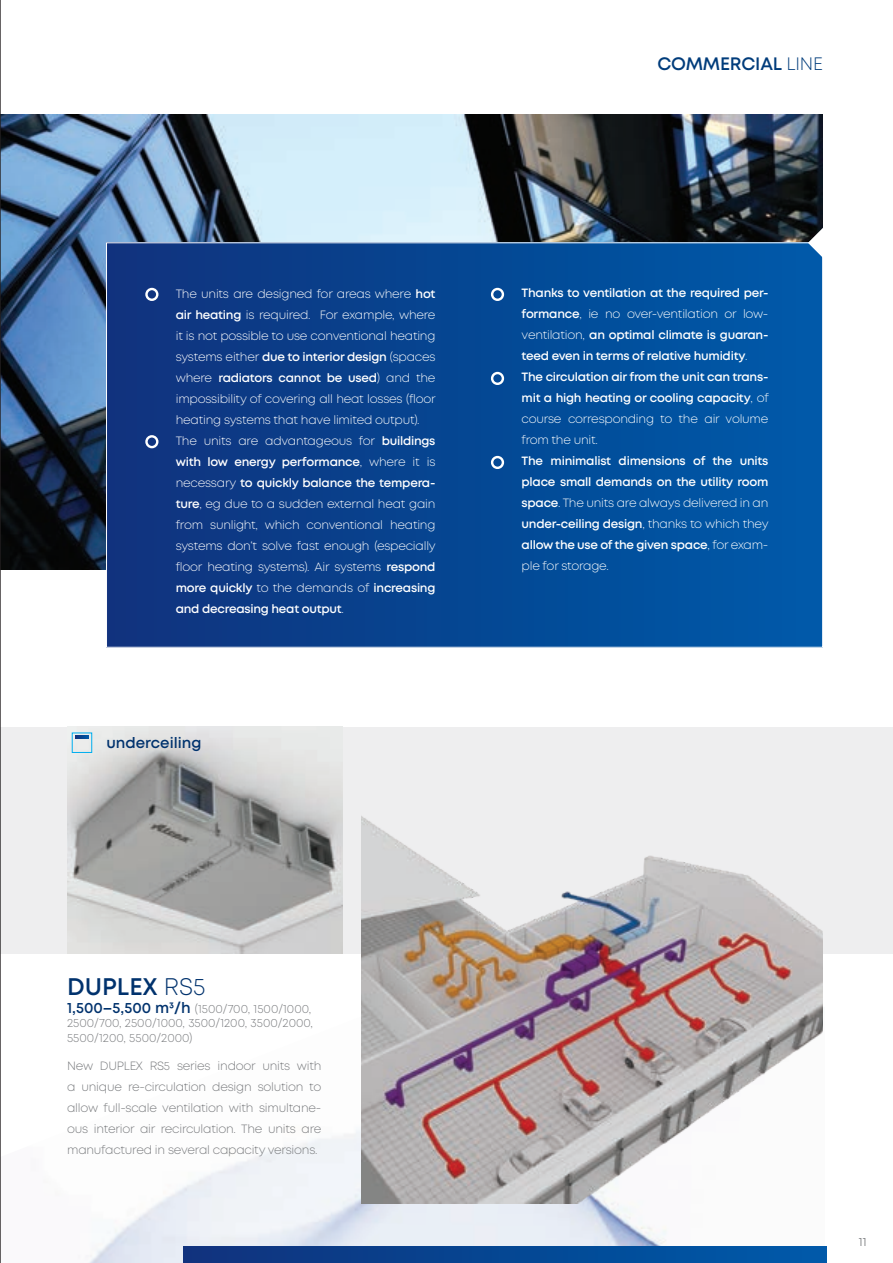
<style>
.page{position:relative;width:893px;height:1263px;background:#fff}
.page>*{position:absolute;margin:0;border:0;box-sizing:border-box;transform-origin:0 0}
.t1{font:600 24px "Mont";color:#00326d}
.t2{font:600 18px "Mont";letter-spacing:-.01em;color:#013c7b}
.t3{font:600 15px "Mont";color:#00326d}
.t4{font:300 12px/21px "Mont";letter-spacing:-.02em;color:#fff;text-align:justify}
.t5{font:600 12px/21px "Mont";letter-spacing:-.02em;color:#fff;text-align:justify}
.t6{font:300 12px/21px "Mont";letter-spacing:-.02em;color:#76787b;text-align:justify}
.t7{font:300 12px/14.4px "Mont";color:#76787b}
.t8{font:12px "Mont";color:#76787b}
.s1{font-weight:300}
.s2{font-weight:600}
.s3{font-weight:600;font-size:15px;color:#00326d}
</style>
<div class="page">
<img style="left:89px;top:1130px;width:736px;height:133px">
<div style="left:0;top:727px;width:893px;height:226px;background:#eeeeef"></div>
<img style="left:1px;top:115px;width:822px;height:455px">
<div style="left:183px;top:1247px;width:644px;height:16px;background:linear-gradient(to right,#10327c,#005aaa)"></div>
<hr style="left:0;top:0;width:1px;height:1263px;background:#231f20">
<div style="left:107px;top:243px;width:716px;height:404px;background:linear-gradient(to right,#10327d,#005aaa)"></div>
<svg style="left:808px;top:228px;width:15px;height:30px"></svg>
<img style="left:67px;top:731px;width:275px;height:222px">
<img style="left:361px;top:816px;width:462px;height:387px">
<div style="left:145px;top:288px;width:13px;height:13px;border:2px solid #fff;border-radius:50%"></div>
<div style="left:491px;top:288px;width:13px;height:13px;border:2px solid #fff;border-radius:50%"></div>
<div style="left:491px;top:372px;width:13px;height:13px;border:2px solid #fff;border-radius:50%"></div>
<div style="left:491px;top:456px;width:13px;height:13px;border:2px solid #fff;border-radius:50%"></div>
<div style="left:145px;top:435px;width:13px;height:13px;border:2px solid #fff;border-radius:50%"></div>
<div style="left:72px;top:732px;width:20px;height:21px;border:1px solid #00aeef"></div>
<svg style="left:76px;top:735px;width:12px;height:4px"></svg>
<p class="t2" style="left:657px;top:53px;width:167px">COMMERCIAL <span class="s1">LINE</span></p>
<p class="t4" style="left:176px;top:283px;width:262px">The units are designed for areas where <span class="s2">hot air heating</span> is required. For example, where it is not possible to use conventional heating systems either <span class="s2">due to interior design</span> (spaces where <span class="s2">radiators cannot be used</span>) and the impossibility of covering all heat losses (floor heating systems that have limited output).</p>
<p class="t4" style="left:176px;top:430px;width:262px">The units are advantageous for <span class="s2">buildings with low energy performance</span>, where it is necessary <span class="s2">to quickly balance the tempera&shy;ture</span>, eg due to a sudden external heat gain from sunlight, which conventional heating systems don‘t solve fast enough (especially floor heating systems). Air systems <span class="s2">respond more quickly</span> to the demands of <span class="s2">increasing and decreasing heat output</span>.</p>
<p class="t3" style="left:106px;top:733px;width:97px">underceiling</p>
<p class="t5" style="left:522px;top:283px;width:248px">Thanks to ventilation at the required per&shy;formance<span class="s1">, ie no over-ventilation or low&shy;ventilation,</span> an optimal climate is guaran&shy;teed even in terms of relative humidity<span class="s1">.</span></p>
<p class="t5" style="left:522px;top:367px;width:249px">The circulation air from the unit can trans&shy;mit a high heating or cooling capacity<span class="s1">, of course corresponding to the air volume from the unit.</span></p>
<p class="t5" style="left:522px;top:451px;width:249px">The minimalist dimensions of the units place small demands on the utility room space<span class="s1">. The units are always delivered in an </span>under-ceiling design<span class="s1">, thanks to which they </span>allow the use of the given space<span class="s1">, for exam&shy;ple for storage.</span></p>
<p class="t1" style="left:67px;top:971px;width:140px">DUPLEX <span class="s1">RS5</span></p>
<p class="t7" style="left:67px;top:1002px;width:248px"><span class="s3">1,500–5,500 m3/h</span> (1500/700, 1500/1000,<br>2500/700, 2500/1000, 3500/1200, 3500/2000,<br>5500/1200, 5500/2000)</p>
<p class="t6" style="left:67px;top:1055px;width:256px">New DUPLEX RS5 series indoor units with a unique re-circulation design solution to allow full-scale ventilation with simultane&shy;ous interior air recirculation. The units are manufactured in several capacity versions.</p>
<p class="t8" style="left:859px;top:1234px;width:9px">11</p>
</div>
